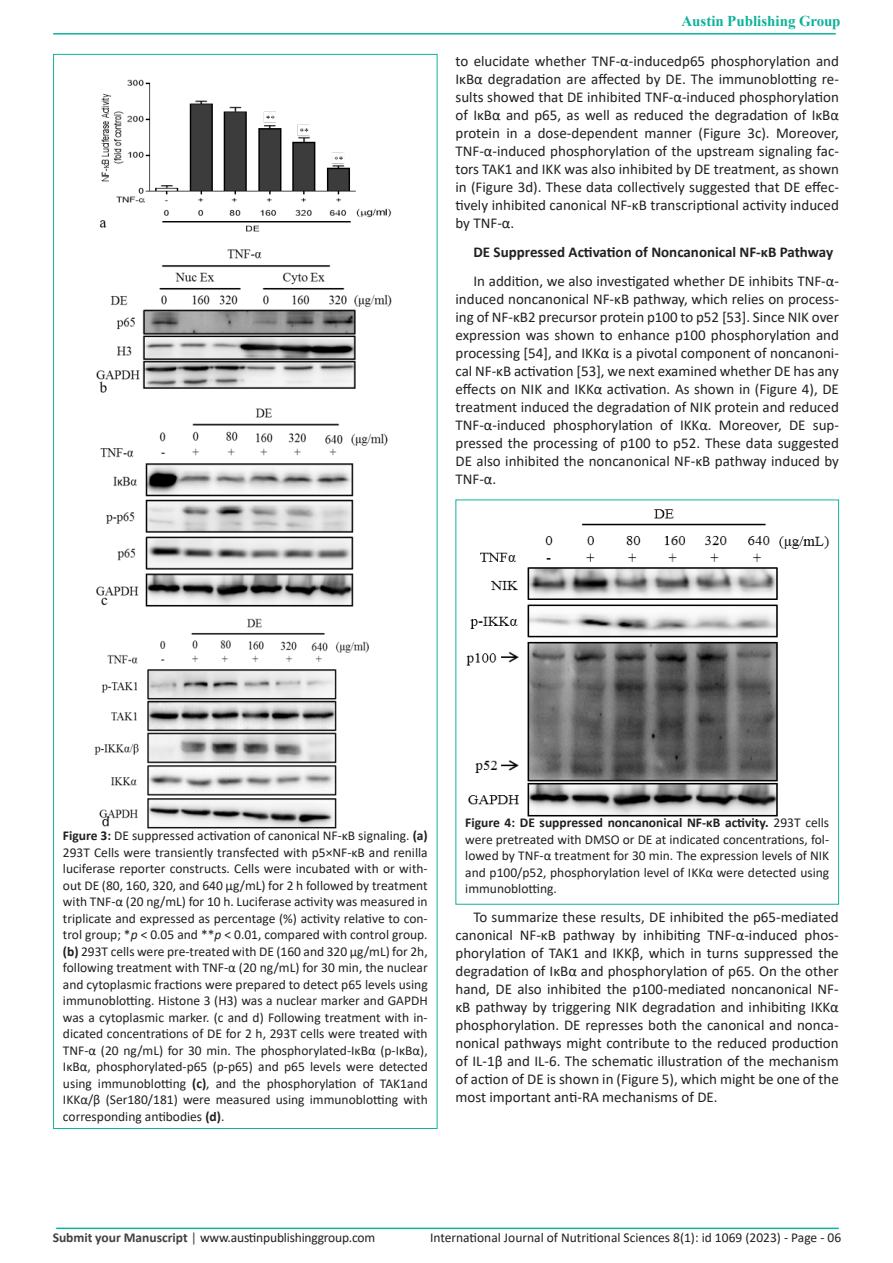
<style>
.page{position:relative;width:893px;height:1263px;background:#fff}
.page>*{position:absolute;margin:0;border:0;box-sizing:border-box;transform-origin:0 0}
.t1{font:15px/18px "Calibri";color:#231f20;text-align:justify}
.t2{font:700 15px "Calibri";color:#231f20}
.t3{font:700 15px "Times New Roman";color:#0eb29a}
.t4{font:13.5px/16.5px "Calibri";color:#231f20;text-align:justify}
.s1{color:#0eb39b}
.s2{font-weight:700}
.s3{font-style:italic}
.s4{font-weight:700;color:#414042}
.s5{color:#414042}
</style>
<div class="page">
<hr style="left:53px;top:33px;width:783px;height:2px;background:#0eb39b">
<hr style="left:56px;top:1227px;width:783px;height:2px;background:#0eb39b">
<img style="left:94px;top:79px;width:298px;height:750px">
<img style="left:467px;top:509px;width:362px;height:308px">
<p class="t3" style="left:681px;top:10px;width:161px"><span class="s1">A</span>ustin Publishing Group</p>
<p class="t1" style="left:455px;top:52px;width:385px">to elucidate whether TNF-α-inducedp65 phosphorylation and IκBα degradation are affected by DE. The immunoblotting re&shy;sults showed that DE inhibited TNF-α-induced phosphorylation of IκBα and p65, as well as reduced the degradation of IκBα protein in a dose-dependent manner (Figure 3c). Moreover, TNF-α-induced phosphorylation of the upstream signaling fac&shy;tors TAK1 and IKK was also inhibited by DE treatment, as shown in (Figure 3d). These data collectively suggested that DE effec&shy;tively inhibited canonical NF-κB transcriptional activity induced by TNF-α.</p>
<p class="t2" style="left:473px;top:241px;width:361px">DE Suppressed Activation of Noncanonical NF-κB Pathway</p>
<p class="t1" style="left:455px;top:271px;width:385px;text-indent:18px">In addition, we also investigated whether DE inhibits TNF-α&shy;induced noncanonical NF-κB pathway, which relies on process&shy;ing of NF-κB2 precursor protein p100 to p52 [53]. Since NIK over expression was shown to enhance p100 phosphorylation and processing [54], and IKKα is a pivotal component of noncanoni&shy;cal NF-κB activation [53], we next examined whether DE has any effects on NIK and IKKα activation. As shown in (Figure 4), DE treatment induced the degradation of NIK protein and reduced TNF-α-induced phosphorylation of IKKα. Moreover, DE sup&shy;pressed the processing of p100 to p52. These data suggested DE also inhibited the noncanonical NF-κB pathway induced by TNF-α.</p>
<p class="t4" style="left:63px;top:827px;width:366px"><span class="s2">Figure 3:</span> DE suppressed activation of canonical NF-κB signaling. <span class="s2">(a)<br></span>293T Cells were transiently transfected with p5×NF-κB and renilla luciferase reporter constructs. Cells were incubated with or with&shy;out DE (80, 160, 320, and 640 μg/mL) for 2 h followed by treatment with TNF-α (20 ng/mL) for 10 h. Luciferase activity was measured in triplicate and expressed as percentage (%) activity relative to con&shy;trol group; *<span class="s3">p</span> &lt; 0.05 and **<span class="s3">p</span> &lt; 0.01, compared with control group. <span class="s2">(b)</span> 293T cells were pre-treated with DE (160 and 320 μg/mL) for 2h, following treatment with TNF-α (20 ng/mL) for 30 min, the nuclear and cytoplasmic fractions were prepared to detect p65 levels using immunoblotting. Histone 3 (H3) was a nuclear marker and GAPDH was a cytoplasmic marker. (c and d) Following treatment with in&shy;dicated concentrations of DE for 2 h, 293T cells were treated with TNF-α (20 ng/mL) for 30 min. The phosphorylated-IκBα (p-IκBα), IκBα, phosphorylated-p65 (p-p65) and p65 levels were detected using immunoblotting <span class="s2">(c)</span>, and the phosphorylation of TAK1and IKKα/β (Ser180/181) were measured using immunoblotting with corresponding antibodies <span class="s2">(d)</span>.</p>
<p class="t4" style="left:465px;top:814px;width:365px"><span class="s2">Figure 4: DE suppressed noncanonical NF-κB activity.</span> 293T cells were pretreated with DMSO or DE at indicated concentrations, fol&shy;lowed by TNF-α treatment for 30 min. The expression levels of NIK and p100/p52, phosphorylation level of IKKα were detected using immunoblotting.</p>
<p class="t1" style="left:455px;top:907px;width:385px;text-indent:18px">To summarize these results, DE inhibited the p65-mediated canonical NF-κB pathway by inhibiting TNF-α-induced phos&shy;phorylation of TAK1 and IKKβ, which in turns suppressed the degradation of IκBα and phosphorylation of p65. On the other hand, DE also inhibited the p100-mediated noncanonical NF&shy;κB pathway by triggering NIK degradation and inhibiting IKKα phosphorylation. DE represses both the canonical and nonca&shy;nonical pathways might contribute to the reduced production of IL-1β and IL-6. The schematic illustration of the mechanism of action of DE is shown in (Figure 5), which might be one of the most important anti-RA mechanisms of DE.</p>
<p class="t4" style="left:53px;top:1228px;width:324px"><span class="s4">Submit your Manuscript</span> <span class="s5">|</span> www.austinpublishinggroup.com</p>
<p class="t4" style="left:430px;top:1229px;width:413px">International Journal of Nutritional Sciences 8(1): id 1069 (2023) - Page - 06</p>
</div>
